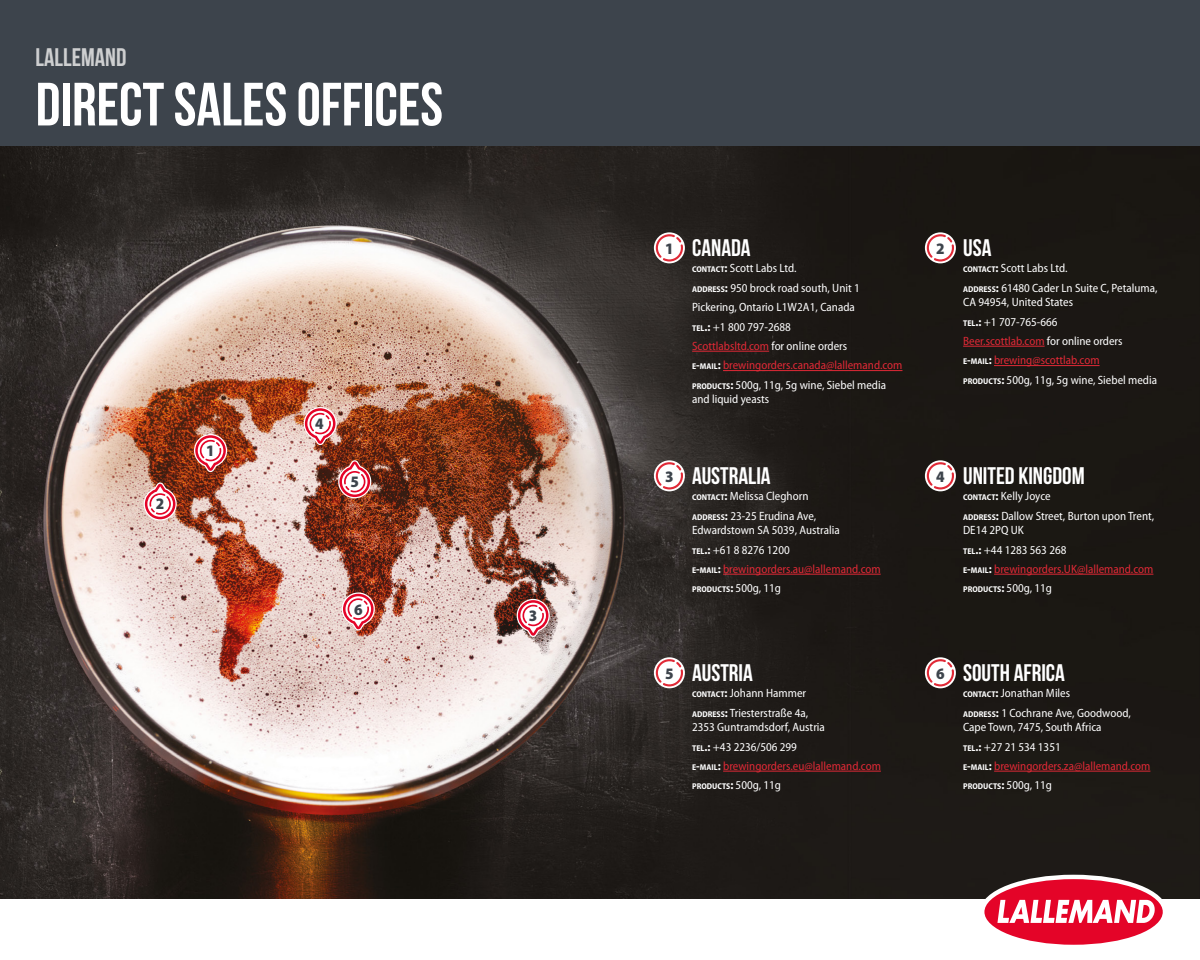
<style>
.page{position:relative;width:1200px;height:960px;background:#fff}
.page>*{position:absolute;margin:0;border:0;box-sizing:border-box;transform-origin:0 0}
.t1{font:700 61px "Bebas Neue";color:#fff}
.t2{font:700 25.4px "Bebas Neue";color:#cecfd0}
.t3{font:700 24px "Bebas Neue";color:#fff}
.t4{font:900 semi-condensed 16px "Myriad Pro";color:#3d444c}
.t5{font:semi-condensed 12px/19.4px "Myriad Pro";color:#fff}
.t6{font:semi-condensed 12px/19.4px "Myriad Pro";color:#e02936}
.t7{font:700 semi-condensed 8.4px "Myriad Pro";color:#fff}
.s1{font-weight:700;font-size:8.4px}
.s2{font-weight:700}
.s3{color:#e02936}
.s4{font-size:12px}
.s5{font-weight:400;font-size:12px}
.s6{color:#fff}
.s7{font-weight:700;font-size:8.4px;color:#fff}
.s8{font-weight:700;color:#fff}
</style>
<div class="page">
<img style="left:0;top:145px;width:1200px;height:754px">
<div style="left:0;top:0;width:1200px;height:145px;background:#3d444c"></div>
<svg style="left:980px;top:875px;width:187px;height:74px;fill:#e40428"></svg>
<svg style="left:997px;top:900px;width:158px;height:23px"></svg>
<svg style="left:193px;top:433px;width:35px;height:41px"></svg>
<svg style="left:515px;top:598px;width:36px;height:41px"></svg>
<svg style="left:340px;top:591px;width:36px;height:41px"></svg>
<svg style="left:302px;top:406px;width:36px;height:41px"></svg>
<svg style="left:142px;top:481px;width:36px;height:41px"></svg>
<svg style="left:337px;top:458px;width:36px;height:42px"></svg>
<hr style="left:692px;top:351px;width:77px;height:1px;background:#e02936">
<hr style="left:723px;top:370px;width:179px;height:1px;background:#e02936">
<hr style="left:723px;top:574px;width:158px;height:1px;background:#e02936">
<hr style="left:723px;top:771px;width:158px;height:1px;background:#e02936">
<hr style="left:963px;top:346px;width:82px;height:1px;background:#e02936">
<hr style="left:994px;top:365px;width:106px;height:1px;background:#e02936">
<hr style="left:994px;top:574px;width:159px;height:1px;background:#e02936">
<hr style="left:994px;top:771px;width:156px;height:1px;background:#e02936">
<svg style="left:654px;top:232px;width:31px;height:31px"></svg>
<svg style="left:656px;top:234px;width:27px;height:28px"></svg>
<svg style="left:654px;top:460px;width:31px;height:31px"></svg>
<svg style="left:656px;top:462px;width:27px;height:27px"></svg>
<svg style="left:654px;top:657px;width:31px;height:31px"></svg>
<svg style="left:656px;top:659px;width:27px;height:27px"></svg>
<svg style="left:925px;top:232px;width:31px;height:31px"></svg>
<svg style="left:927px;top:234px;width:27px;height:28px"></svg>
<svg style="left:925px;top:460px;width:31px;height:31px"></svg>
<svg style="left:927px;top:462px;width:27px;height:27px"></svg>
<svg style="left:925px;top:657px;width:31px;height:31px"></svg>
<svg style="left:927px;top:659px;width:27px;height:27px"></svg>
<h2 class="t2" style="left:36px;top:44px;width:92px">LALLEMAND</h2>
<h1 class="t1" style="left:36px;top:71px;width:409px">DIRECT SALES OFFICES</h1>
<h3 class="t4" style="left:156px;top:495px;width:10px">2</h3>
<h3 class="t4" style="left:206px;top:442px;width:10px">1</h3>
<h3 class="t4" style="left:315px;top:415px;width:10px">4</h3>
<h3 class="t4" style="left:350px;top:473px;width:10px">5</h3>
<h3 class="t4" style="left:354px;top:600px;width:10px">6</h3>
<h3 class="t4" style="left:529px;top:607px;width:10px">3</h3>
<h3 class="t4" style="left:665px;top:239px;width:10px">1</h3>
<h3 class="t3" style="left:692px;top:235px;width:60px">CANADA</h3>
<h3 class="t4" style="left:936px;top:239px;width:10px">2</h3>
<h3 class="t3" style="left:963px;top:235px;width:30px">USA</h3>
<p class="t5" style="left:692px;top:259px;width:212px"><span class="s1">CONTACT</span><span class="s2">:</span> Scott Labs Ltd.<br><span class="s1">ADDRESS</span><span class="s2">:</span> 950 brock road south, Unit 1<br>Pickering, Ontario L1W2A1, Canada<br><span class="s1">TEL</span><span class="s2">.:</span> +1 800 797-2688<br><span class="s3">Scottlabsltd.com</span> for online orders<br><span class="s1">E</span><span class="s2">-</span><span class="s1">MAIL</span><span class="s2">:</span> <span class="s3">brewingorders.canada@lallemand.com </span><span class="s1">PRODUCTS</span><span class="s2">:</span> 500g, 11g, 5g wine, Siebel media</p>
<p class="t5" style="left:692px;top:390px;width:79px">and liquid yeasts</p>
<p class="t5" style="left:963px;top:259px;width:196px"><span class="s1">CONTACT</span><span class="s2">:</span> Scott Labs Ltd.<br><span class="s1">ADDRESS</span><span class="s2">:</span> 61480 Cader Ln Suite C, Petaluma,</p>
<p class="t5" style="left:963px;top:293px;width:196px">CA 94954, United States<br><span class="s1">TEL</span><span class="s2">.:</span> +1 707-765-666<br><span class="s3">Beer.scottlab.com</span> for online orders<br><span class="s1">E</span><span class="s2">-</span><span class="s1">MAIL</span><span class="s2">:</span> <span class="s3">brewing@scottlab.com<br></span><span class="s1">PRODUCTS</span><span class="s2">:</span> 500g, 11g, 5g wine, Siebel media</p>
<h3 class="t4" style="left:665px;top:467px;width:10px">3</h3>
<h3 class="t3" style="left:692px;top:463px;width:80px">AUSTRALIA</h3>
<h3 class="t4" style="left:936px;top:467px;width:10px">4</h3>
<h3 class="t3" style="left:963px;top:463px;width:123px">UNITED KINGDOM</h3>
<p class="t5" style="left:692px;top:487px;width:126px"><span class="s1">CONTACT</span><span class="s2">:</span> Melissa Cleghorn<br><span class="s1">ADDRESS</span><span class="s2">:</span> 23-25 Erudina Ave,</p>
<p class="t5" style="left:692px;top:521px;width:190px">Edwardstown SA 5039, Australia<br><span class="s1">TEL</span><span class="s2">.:</span> +61 8 8276 1200<br><span class="s1">E</span><span class="s2">-</span><span class="s1">MAIL</span><span class="s2">:</span> <span class="s3">brewingorders.au@lallemand.com</span></p>
<p class="t7" style="left:692px;top:585px;width:90px">PRODUCTS<span class="s4">:</span> <span class="s5">500g, 11g</span></p>
<p class="t5" style="left:963px;top:487px;width:192px"><span class="s1">CONTACT</span><span class="s2">:</span> Kelly Joyce<br><span class="s1">ADDRESS</span><span class="s2">:</span> Dallow Street, Burton upon Trent,</p>
<p class="t6" style="left:963px;top:521px;width:192px"><span class="s6">DE14 2PQ UK<br></span><span class="s7">TEL</span><span class="s8">.:</span> <span class="s6">+44 1283 563 268<br></span><span class="s7">E</span><span class="s8">-</span><span class="s7">MAIL</span><span class="s8">:</span> brewingorders.UK@lallemand.com</p>
<p class="t7" style="left:963px;top:585px;width:90px">PRODUCTS<span class="s4">:</span> <span class="s5">500g, 11g</span></p>
<h3 class="t4" style="left:665px;top:664px;width:10px">5</h3>
<h3 class="t3" style="left:692px;top:660px;width:62px">AUSTRIA</h3>
<h3 class="t4" style="left:936px;top:664px;width:10px">6</h3>
<h3 class="t3" style="left:963px;top:660px;width:103px">SOUTH AFRICA</h3>
<p class="t5" style="left:692px;top:684px;width:118px"><span class="s1">CONTACT</span><span class="s2">:</span> Johann Hammer<br><span class="s1">ADDRESS</span><span class="s2">:</span> Triesterstraße 4a,</p>
<p class="t5" style="left:692px;top:718px;width:190px">2353 Guntramdsdorf, Austria<br><span class="s1">TEL</span><span class="s2">.:</span> +43 2236/506 299<br><span class="s1">E</span><span class="s2">-</span><span class="s1">MAIL</span><span class="s2">:</span> <span class="s3">brewingorders.eu@lallemand.com</span></p>
<p class="t7" style="left:692px;top:782px;width:90px">PRODUCTS<span class="s4">:</span> <span class="s5">500g, 11g</span></p>
<p class="t5" style="left:963px;top:684px;width:169px"><span class="s1">CONTACT</span><span class="s2">:</span> Jonathan Miles<br><span class="s1">ADDRESS</span><span class="s2">:</span> 1 Cochrane Ave, Goodwood,</p>
<p class="t5" style="left:963px;top:718px;width:189px">Cape Town, 7475, South Africa<br><span class="s1">TEL</span><span class="s2">.:</span> +27 21 534 1351<br><span class="s1">E</span><span class="s2">-</span><span class="s1">MAIL</span><span class="s2">:</span> <span class="s3">brewingorders.za@lallemand.com</span></p>
<p class="t7" style="left:963px;top:782px;width:90px">PRODUCTS<span class="s4">:</span> <span class="s5">500g, 11g</span></p>
</div>
